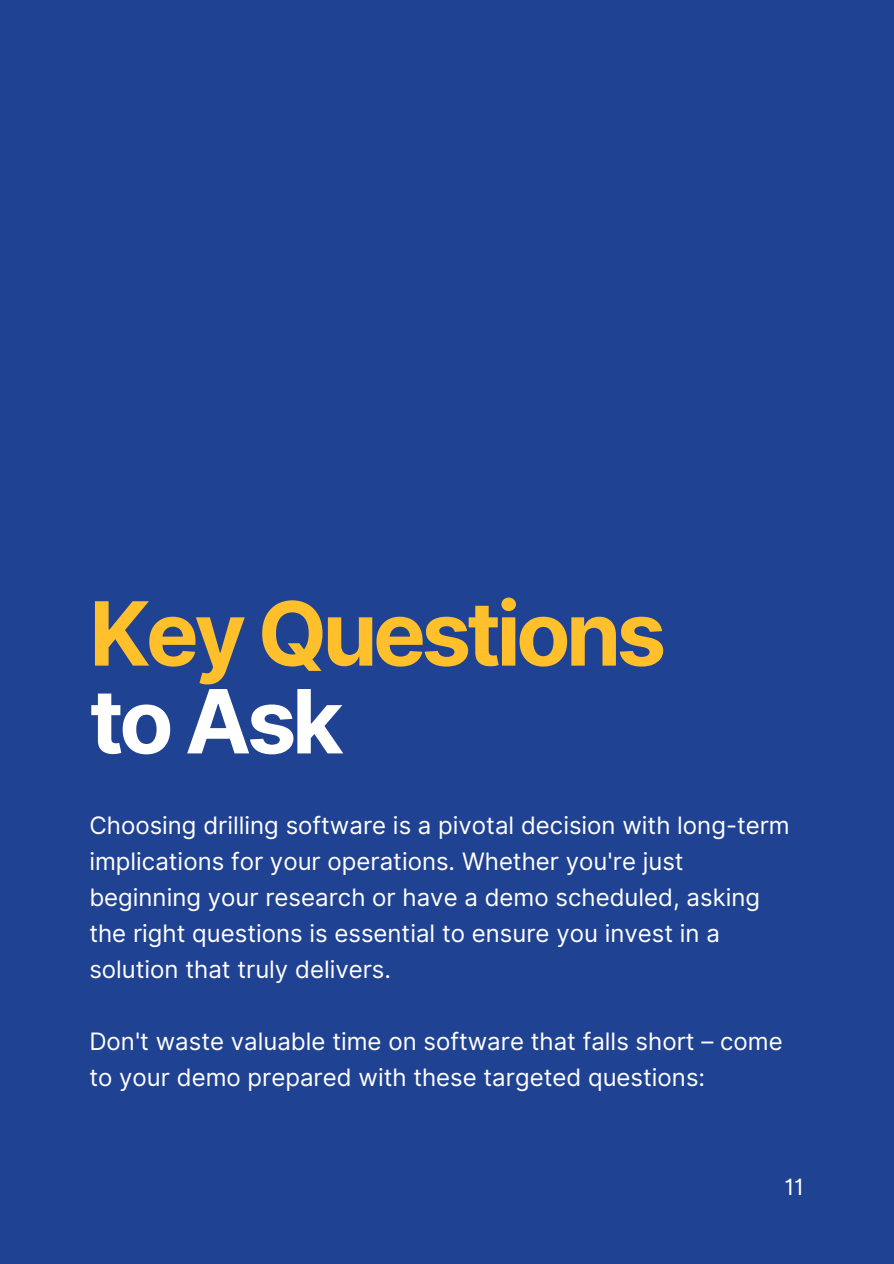
<style>
.page{position:relative;width:894px;height:1264px;background:#fff}
.page>*{position:absolute;margin:0;border:0;box-sizing:border-box;transform-origin:0 0}
.t1{font:700 88.5px/87.8px "Inter";letter-spacing:-.05em;color:#ffc02c}
.t2{font:24px/36px "Inter";color:#fff}
.t3{font:22.5px "Inter";color:#fff}
.s1{color:#fff}
</style>
<div class="page">
<div style="left:0;top:0;width:893px;height:1263px;background:#204292"></div>
<h1 class="t1" style="left:89px;top:589px;width:578px">Key Questions <span class="s1">to Ask</span></h1>
<p class="t2" style="left:89px;top:807px;width:701px">Choosing drilling software is a pivotal decision with long-term implications for your operations. Whether you're just beginning your research or have a demo scheduled, asking the right questions is essential to ensure you invest in a solution that truly delivers.</p>
<p class="t2" style="left:89px;top:1023px;width:694px">Don't waste valuable time on software that falls short – come to your demo prepared with these targeted questions:</p>
<p class="t3" style="left:784px;top:1173px;width:21px">11</p>
</div>
